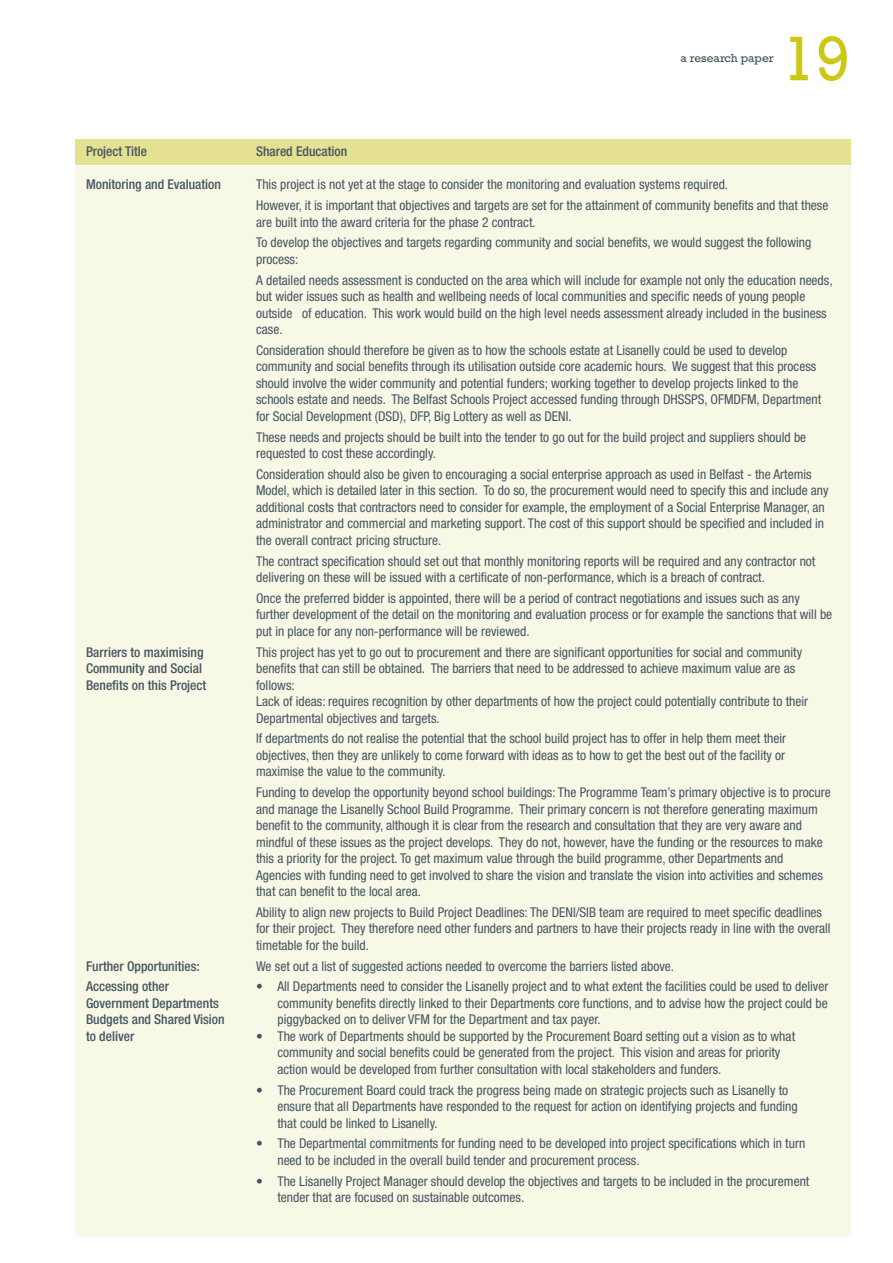
<style>
.page{position:relative;width:893px;height:1263px;background:#fff}
.page>*{position:absolute;margin:0;border:0;box-sizing:border-box;transform-origin:0 0}
.t1{font:64.05px "Rockwell Std";color:#cdc816}
.t2{font:condensed 13.5px/16.5px "Helvetica Neue LT Std";color:#45555f}
.t3{font:500 condensed 13.5px "Helvetica Neue LT Std";color:#45555f}
.t4{font:12px "Rockwell Std";color:#45555f}
</style>
<div class="page">
<div style="left:75px;top:139px;width:775px;height:26px;background:#e4e192"></div>
<div style="left:75px;top:167px;width:775px;height:1070px;background:#f8f8e7"></div>
<p class="t4" style="left:681px;top:54px;width:95px">a research paper</p>
<h1 class="t1" style="left:781px;top:37px;width:71px">19</h1>
<p class="t3" style="left:86px;top:146px;width:62px">Project Title</p>
<p class="t3" style="left:256px;top:146px;width:93px">Shared Education</p>
<p class="t3" style="left:86px;top:180px;width:137px">Monitoring and Evaluation</p>
<p class="t2" style="left:256px;top:175px;width:574px;line-height:20.7px">This project is not yet at the stage to consider the monitoring and evaluation systems required.<br>However, it is important that objectives and targets are set for the attainment of community benefits and that these</p>
<p class="t2" style="left:256px;top:213px;width:557px;line-height:20.7px">are built into the award criteria for the phase 2 contract.<br>To develop the objectives and targets regarding community and social benefits, we would suggest the following</p>
<p class="t2" style="left:256px;top:250px;width:578px;line-height:20.7px">process:<br>A detailed needs assessment is conducted on the area which will include for example not only the education needs,</p>
<p class="t2" style="left:256px;top:289px;width:572px">but wider issues such as health and wellbeing needs of local communities and specific needs of young people outside of education. This work would build on the high level needs assessment already included in the business case.</p>
<p class="t2" style="left:256px;top:343px;width:567px">Consideration should therefore be given as to how the schools estate at Lisanelly could be used to develop community and social benefits through its utilisation outside core academic hours. We suggest that this process should involve the wider community and potential funders; working together to develop projects linked to the schools estate and needs. The Belfast Schools Project accessed funding through DHSSPS, OFMDFM, Department for Social Development (DSD), DFP, Big Lottery as well as DENI.</p>
<p class="t2" style="left:256px;top:430px;width:552px">These needs and projects should be built into the tender to go out for the build project and suppliers should be requested to cost these accordingly.</p>
<p class="t2" style="left:256px;top:467px;width:574px">Consideration should also be given to encouraging a social enterprise approach as used in Belfast - the Artemis Model, which is detailed later in this section. To do so, the procurement would need to specify this and include any additional costs that contractors need to consider for example, the employment of a Social Enterprise Manager, an administrator and commercial and marketing support. The cost of this support should be specified and included in the overall contract pricing structure.</p>
<p class="t2" style="left:256px;top:554px;width:561px">The contract specification should set out that monthly monitoring reports will be required and any contractor not delivering on these will be issued with a certificate of non-performance, which is a breach of contract.</p>
<p class="t2" style="left:256px;top:591px;width:578px">Once the preferred bidder is appointed, there will be a period of contract negotiations and issues such as any further development of the detail on the monitoring and evaluation process or for example the sanctions that will be put in place for any non-performance will be reviewed.</p>
<p class="t3" style="left:86px;top:647px;width:119px">Barriers to maximising</p>
<p class="t2" style="left:256px;top:645px;width:548px">This project has yet to go out to procurement and there are significant opportunities for social and community</p>
<p class="t3" style="left:86px;top:663px;width:117px">Community and Social</p>
<p class="t2" style="left:256px;top:661px;width:541px">benefits that can still be obtained. The barriers that need to be addressed to achieve maximum value are as</p>
<p class="t3" style="left:86px;top:680px;width:122px">Benefits on this Project</p>
<p class="t2" style="left:256px;top:678px;width:553px">follows:<br>Lack of ideas: requires recognition by other departments of how the project could potentially contribute to their<br>Departmental objectives and targets.</p>
<p class="t2" style="left:256px;top:731px;width:531px;text-align:justify">If departments do not realise the potential that the school build project has to offer in help them meet their objectives, then they are unlikely to come forward with ideas as to how to get the best out of the facility or maximise the value to the community.</p>
<p class="t2" style="left:256px;top:785px;width:576px">Funding to develop the opportunity beyond school buildings: The Programme Team’s primary objective is to procure and manage the Lisanelly School Build Programme. Their primary concern is not therefore generating maximum benefit to the community, although it is clear from the research and consultation that they are very aware and mindful of these issues as the project develops. They do not, however, have the funding or the resources to make this a priority for the project. To get maximum value through the build programme, other Departments and Agencies with funding need to get involved to share the vision and translate the vision into activities and schemes that can benefit to the local area.</p>
<p class="t2" style="left:256px;top:905px;width:576px">Ability to align new projects to Build Project Deadlines: The DENI/SIB team are required to meet specific deadlines for their project. They therefore need other funders and partners to have their projects ready in line with the overall timetable for the build.</p>
<p class="t3" style="left:86px;top:961px;width:115px">Further Opportunities:</p>
<p class="t2" style="left:256px;top:959px;width:419px">We set out a list of suggested actions needed to overcome the barriers listed above.</p>
<p class="t3" style="left:86px;top:982px;width:84px">Accessing other</p>
<p class="t2" style="left:256px;top:979px;width:574px">• All Departments need to consider the Lisanelly project and to what extent the facilities could be used to deliver</p>
<p class="t3" style="left:86px;top:998px;width:134px">Government Departments</p>
<p class="t2" style="left:277px;top:996px;width:552px">community benefits directly linked to their Departments core functions, and to advise how the project could be</p>
<p class="t3" style="left:86px;top:1015px;width:140px">Budgets and Shared Vision</p>
<p class="t2" style="left:277px;top:1012px;width:325px">piggybacked on to deliver VFM for the Department and tax payer.</p>
<p class="t3" style="left:86px;top:1031px;width:50px">to deliver</p>
<p class="t2" style="left:277px;top:1029px;width:519px;text-indent:-21px">• The work of Departments should be supported by the Procurement Board setting out a vision as to what community and social benefits could be generated from the project. This vision and areas for priority action would be developed from further consultation with local stakeholders and funders.</p>
<p class="t2" style="left:277px;top:1083px;width:522px;text-indent:-21px">• The Procurement Board could track the progress being made on strategic projects such as Lisanelly to ensure that all Departments have responded to the request for action on identifying projects and funding that could be linked to Lisanelly.</p>
<p class="t2" style="left:277px;top:1136px;width:529px;text-indent:-21px">• The Departmental commitments for funding need to be developed into project specifications which in turn need to be included in the overall build tender and procurement process.</p>
<p class="t2" style="left:277px;top:1174px;width:533px;text-indent:-21px">• The Lisanelly Project Manager should develop the objectives and targets to be included in the procurement tender that are focused on sustainable outcomes.</p>
</div>
